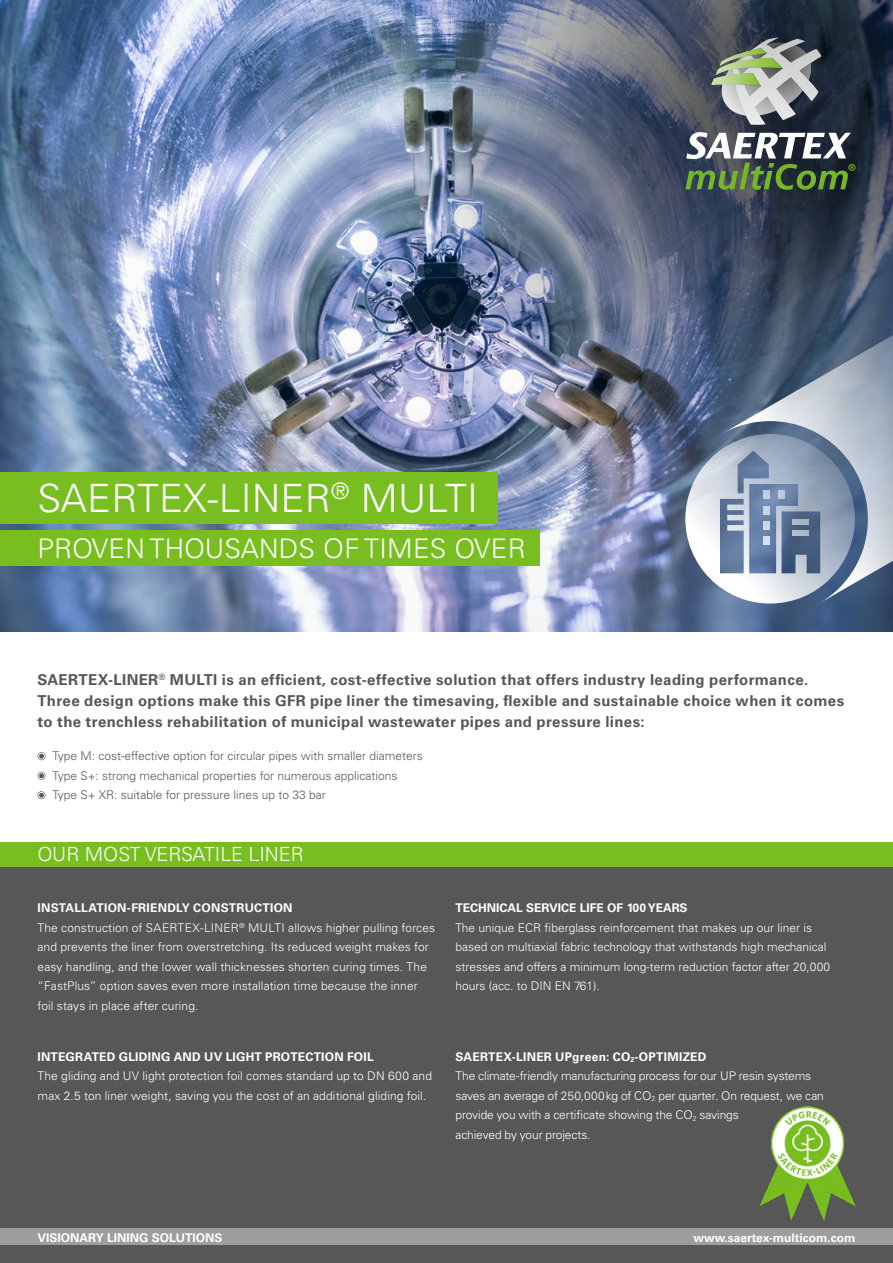
<style>
.page{position:relative;width:893px;height:1263px;background:#fff}
.page>*{position:absolute;margin:0;border:0;box-sizing:border-box;transform-origin:0 0}
.t1{font:300 39px "Univers LT Std";letter-spacing:.01em;color:#fff}
.t2{font:300 27px "Univers LT Std";letter-spacing:.01em;color:#fff}
.t3{font:300 19.5px "Univers LT Std";color:#fff}
.t4{font:700 15px/21px "Univers LT Std";letter-spacing:.025em;color:#575757}
.t5{font:300 12px/19.5px "Univers LT Std";color:#fff}
.t6{font:300 12px/19.5px "Univers LT Std";color:#575757}
.t7{font:700 12px "Univers LT Std";color:#fff}
.t8{font:700 12px "Univers LT Std";letter-spacing:.02em;color:#fff}
.s1{font-weight:700}
</style>
<div class="page">
<div style="left:0;top:866px;width:893px;height:363px;background:#575757"></div>
<img style="left:0;top:0;width:893px;height:631px">
<img style="left:426px;top:0;width:467px;height:465px">
<div style="left:0;top:1229px;width:893px;height:17px;background:#9d9d9d"></div>
<div style="left:0;top:1246px;width:893px;height:17px;background:#575757"></div>
<svg style="left:721px;top:288px;width:172px;height:315px;background:#707f93"></svg>
<svg style="left:685px;top:434px;width:170px;height:169px;background:#91a0b7"></svg>
<div style="left:793px;top:530px;width:16px;height:5px;background:#b0bac8"></div>
<div style="left:793px;top:520px;width:16px;height:5px;background:#aab5c5"></div>
<div style="left:0;top:842px;width:893px;height:24px;background:#78be20"></div>
<div style="left:0;top:472px;width:497px;height:52px;background:#78be20"></div>
<div style="left:0;top:530px;width:539px;height:36px;background:#78be20"></div>
<svg style="left:38px;top:752px;width:8px;height:8px"></svg>
<svg style="left:38px;top:772px;width:8px;height:8px"></svg>
<svg style="left:38px;top:791px;width:8px;height:8px"></svg>
<svg style="left:685px;top:132px;width:170px;height:58px"></svg>
<svg style="left:711px;top:38px;width:110px;height:87px;background:#858c87"></svg>
<img style="left:759px;top:1106px;width:96px;height:114px">
<h1 class="t1" style="left:38px;top:475px;width:442px">SAERTEX-LINER<sup>®</sup> MULTI</h1>
<h2 class="t2" style="left:38px;top:532px;width:490px">PROVEN THOUSANDS OF TIMES OVER</h2>
<p class="t4" style="left:38px;top:669px;width:808px">SAERTEX-LINER<sup>®</sup> MULTI is an efficient, cost-effective solution that offers industry leading performance.<br>Three design options make this GFR pipe liner the timesaving, flexible and sustainable choice when it comes to the trenchless rehabilitation of municipal wastewater pipes and pressure lines:</p>
<p class="t6" style="left:52px;top:746px;width:372px">Type M: cost-effective option for circular pipes with smaller diameters<br>Type S+: strong mechanical properties for numerous applications<br>Type S+ XR: suitable for pressure lines up to 33 bar</p>
<h3 class="t3" style="left:38px;top:843px;width:268px">OUR MOST VERSATILE LINER</h3>
<p class="t5" style="left:37px;top:898px;width:399px"><span class="s1">INSTALLATION-FRIENDLY CONSTRUCTION<br></span>The construction of SAERTEX-LINER<sup>®</sup> MULTI allows higher pulling forces and prevents the liner from overstretching. Its reduced weight makes for easy handling, and the lower wall thicknesses shorten curing times. The “FastPlus” option saves even more installation time because the inner foil stays in place after curing.</p>
<p class="t7" style="left:455px;top:901px;width:234px">TECHNICAL SERVICE LIFE OF 100 YEARS</p>
<p class="t5" style="left:455px;top:918px;width:376px">The unique ECR fiberglass reinforcement that makes up our liner is based on multiaxial fabric technology that withstands high mechanical stresses and offers a minimum long-term reduction factor after 20,000 hours (acc. to DIN EN 761).</p>
<p class="t8" style="left:38px;top:1049px;width:338px">INTEGRATED GLIDING AND UV LIGHT PROTECTION FOIL</p>
<p class="t5" style="left:38px;top:1066px;width:396px">The gliding and UV light protection foil comes standard up to DN 600 and max 2.5 ton liner weight, saving you the cost of an additional gliding foil.</p>
<p class="t5" style="left:455px;top:1047px;width:370px"><span class="s1">SAERTEX-LINER UPgreen: CO</span><sub>2</sub><span class="s1">-OPTIMIZED<br></span>The climate-friendly manufacturing process for our UP resin systems saves an average of 250,000kg of CO<sub>2</sub> per quarter. On request, we can provide you with a certificate showing the CO<sub>2</sub> savings<br>achieved by your projects.</p>
<p class="t7" style="left:37px;top:1230px;width:186px">VISIONARY LINING SOLUTIONS</p>
<p class="t7" style="left:694px;top:1230px;width:163px">www.saertex-multicom.com</p>
</div>
